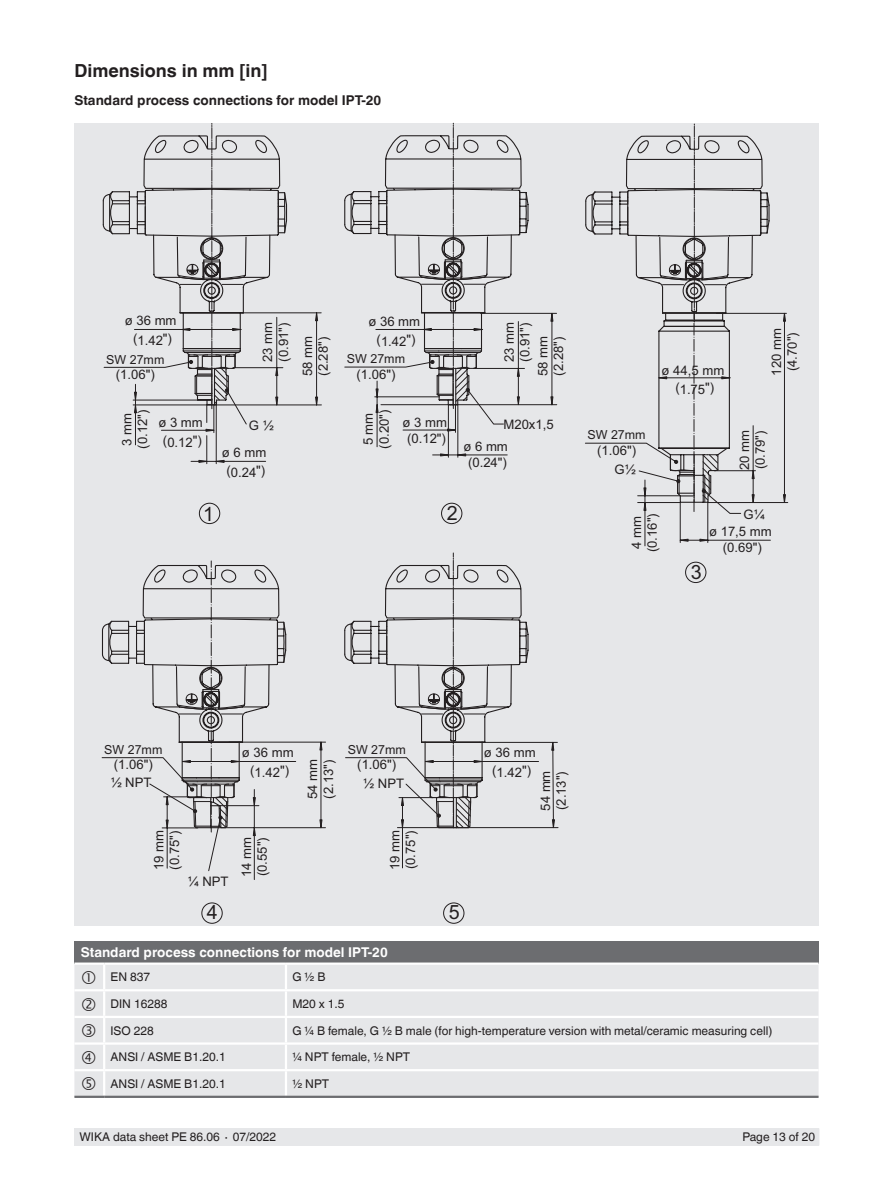
<style>
.page{position:relative;width:893px;height:1188px;background:#fff}
.page>*{position:absolute;margin:0;border:0;box-sizing:border-box;transform-origin:0 0}
.t1{font:19.65px "Arial";color:#231f20}
.t2{font:700 18px "Helvetica World";color:#231f20}
.t3{font:700 13.5px "Helvetica World";color:#231f20}
.t4{font:700 13.5px "Helvetica World";color:#fff}
.t5{font:13.2px/15.8px "Arial";color:#231f20}
.t6{font:13.05px "Arial";color:#231f20}
.t7{font:12.45px "Arial";color:#231f20}
.t8{font:12px "Helvetica World";color:#231f20}
</style>
<div class="page">
<div style="left:75px;top:1128px;width:744px;height:17px;background:#e6e7e9"></div>
<div style="left:74px;top:123px;width:745px;height:803px;background:#e6e7e9"></div>
<div style="left:685px;top:562px;width:21px;height:21px;border:1px solid #231f20;border-radius:50%"></div>
<div style="left:202px;top:903px;width:20px;height:21px;border:1px solid #231f20;border-radius:50%"></div>
<div style="left:443px;top:903px;width:21px;height:21px;border:1px solid #231f20;border-radius:50%"></div>
<hr style="left:316px;top:313px;width:1px;height:92px;background:#231f20">
<hr style="left:133px;top:405px;width:188px;height:1px;background:#231f20">
<hr style="left:242px;top:313px;width:79px;height:1px;background:#231f20">
<svg style="left:315px;top:397px;width:3px;height:8px"></svg>
<svg style="left:315px;top:312px;width:3px;height:9px"></svg>
<hr style="left:135px;top:400px;width:1px;height:45px;background:#231f20">
<hr style="left:216px;top:461px;width:50px;height:1px;background:#231f20">
<svg style="left:191px;top:460px;width:34px;height:3px"></svg>
<hr style="left:377px;top:405px;width:1px;height:42px;background:#231f20">
<hr style="left:458px;top:455px;width:49px;height:1px;background:#231f20">
<hr style="left:458px;top:405px;width:1px;height:52px;background:#231f20">
<hr style="left:448px;top:405px;width:1px;height:52px;background:#231f20">
<svg style="left:433px;top:453px;width:33px;height:4px"></svg>
<hr style="left:552px;top:313px;width:1px;height:92px;background:#231f20">
<hr style="left:381px;top:404px;width:176px;height:1px;background:#231f20">
<svg style="left:550px;top:396px;width:3px;height:9px"></svg>
<svg style="left:550px;top:314px;width:3px;height:8px"></svg>
<hr style="left:481px;top:313px;width:76px;height:1px;background:#231f20">
<hr style="left:708px;top:502px;width:80px;height:1px;background:#231f20">
<hr style="left:645px;top:503px;width:1px;height:43px;background:#231f20">
<hr style="left:680px;top:540px;width:90px;height:1px;background:#231f20">
<hr style="left:707px;top:503px;width:1px;height:40px;background:#231f20">
<hr style="left:680px;top:503px;width:1px;height:40px;background:#231f20">
<hr style="left:784px;top:313px;width:1px;height:190px;background:#231f20">
<hr style="left:716px;top:313px;width:70px;height:1px;background:#231f20">
<svg style="left:783px;top:494px;width:3px;height:8px"></svg>
<svg style="left:783px;top:313px;width:3px;height:9px"></svg>
<svg style="left:680px;top:539px;width:9px;height:3px"></svg>
<svg style="left:699px;top:539px;width:9px;height:3px"></svg>
<svg style="left:102px;top:123px;width:186px;height:310px"></svg>
<svg style="left:344px;top:123px;width:185px;height:309px"></svg>
<svg style="left:585px;top:124px;width:185px;height:390px"></svg>
<svg style="left:101px;top:561px;width:225px;height:319px"></svg>
<svg style="left:344px;top:553px;width:214px;height:276px"></svg>
<div style="left:74px;top:941px;width:745px;height:23px;background:#6c6d70"></div>
<div style="left:74px;top:965px;width:745px;height:131px;background:#e6e7e9"></div>
<hr style="left:74px;top:963px;width:30px;height:2px;background:#fff">
<hr style="left:104px;top:963px;width:182px;height:2px;background:#fff">
<hr style="left:103px;top:965px;width:2px;height:24px;background:#fff">
<hr style="left:286px;top:963px;width:533px;height:2px;background:#fff">
<hr style="left:285px;top:965px;width:2px;height:24px;background:#fff">
<hr style="left:74px;top:989px;width:30px;height:2px;background:#fff">
<hr style="left:104px;top:989px;width:182px;height:2px;background:#fff">
<hr style="left:103px;top:991px;width:2px;height:25px;background:#fff">
<hr style="left:286px;top:989px;width:533px;height:2px;background:#fff">
<hr style="left:285px;top:991px;width:2px;height:25px;background:#fff">
<hr style="left:74px;top:1016px;width:30px;height:2px;background:#fff">
<hr style="left:104px;top:1016px;width:182px;height:2px;background:#fff">
<hr style="left:103px;top:1018px;width:2px;height:24px;background:#fff">
<hr style="left:286px;top:1016px;width:533px;height:2px;background:#fff">
<hr style="left:285px;top:1018px;width:2px;height:24px;background:#fff">
<hr style="left:74px;top:1042px;width:30px;height:3px;background:#fff">
<hr style="left:104px;top:1042px;width:182px;height:3px;background:#fff">
<hr style="left:103px;top:1045px;width:2px;height:24px;background:#fff">
<hr style="left:286px;top:1042px;width:533px;height:3px;background:#fff">
<hr style="left:285px;top:1045px;width:2px;height:24px;background:#fff">
<hr style="left:74px;top:1069px;width:30px;height:2px;background:#fff">
<hr style="left:104px;top:1069px;width:182px;height:2px;background:#fff">
<hr style="left:103px;top:1071px;width:2px;height:25px;background:#fff">
<hr style="left:286px;top:1069px;width:533px;height:2px;background:#fff">
<hr style="left:285px;top:1071px;width:2px;height:25px;background:#fff">
<hr style="left:74px;top:1096px;width:30px;height:2px;background:#6c6d70">
<hr style="left:104px;top:1096px;width:182px;height:2px;background:#6c6d70">
<hr style="left:286px;top:1096px;width:533px;height:2px;background:#6c6d70">
<svg style="left:82px;top:971px;width:13px;height:13px"></svg>
<svg style="left:82px;top:997px;width:13px;height:14px"></svg>
<svg style="left:82px;top:1024px;width:13px;height:13px"></svg>
<svg style="left:82px;top:1051px;width:13px;height:13px"></svg>
<svg style="left:82px;top:1077px;width:13px;height:13px"></svg>
<h2 class="t2" style="left:74px;top:60px;width:194px">Dimensions in mm [in]</h2>
<p class="t3" style="left:74px;top:93px;width:308px">Standard process connections for model IPT-20</p>
<p class="t5" style="left:125px;top:311px;width:53px;line-height:19.5px;text-align:center">ø 36 mm (1.42")</p>
<p class="t7" style="left:106px;top:351px;width:60px">SW 27mm</p>
<p class="t5" style="left:116px;top:366px;width:40px">(1.06")</p>
<p class="t5" style="left:260px;top:362px;width:42px;rotate:-90deg">23 mm (0.91")</p>
<p class="t5" style="left:299px;top:376px;width:42px;rotate:-90deg">58 mm (2.28")</p>
<p class="t5" style="left:368px;top:312px;width:53px;line-height:19.5px;text-align:center">ø 36 mm (1.42")</p>
<p class="t7" style="left:347px;top:350px;width:60px">SW 27mm</p>
<p class="t5" style="left:356px;top:366px;width:40px">(1.06")</p>
<p class="t5" style="left:501px;top:362px;width:42px;rotate:-90deg">23 mm (0.91")</p>
<p class="t5" style="left:535px;top:376px;width:42px;rotate:-90deg">58 mm (2.28")</p>
<p class="t5" style="left:119px;top:449px;width:40px;rotate:-90deg">3 mm (0.12")</p>
<p class="t5" style="left:158px;top:413px;width:46px;line-height:19.5px;text-align:center">ø 3 mm (0.12")</p>
<p class="t5" style="left:249px;top:417px;width:26px">G ½</p>
<p class="t5" style="left:222px;top:443px;width:46px;line-height:19.5px;text-align:center">ø 6 mm (0.24")</p>
<p class="t5" style="left:360px;top:449px;width:40px;rotate:-90deg">5 mm (0.20")</p>
<p class="t5" style="left:402px;top:414px;width:46px;text-align:center">ø 3 mm (0.12")</p>
<p class="t6" style="left:503px;top:415px;width:52px">M20x1,5</p>
<p class="t5" style="left:463px;top:438px;width:46px;text-align:center">ø 6 mm (0.24")</p>
<h1 class="t1" style="left:203px;top:500px;width:12px">1</h1>
<h1 class="t1" style="left:447px;top:499px;width:12px">2</h1>
<p class="t7" style="left:587px;top:426px;width:60px">SW 27mm</p>
<p class="t5" style="left:597px;top:442px;width:40px">(1.06")</p>
<p class="t6" style="left:615px;top:460px;width:23px">G½</p>
<p class="t5" style="left:662px;top:360px;width:64px;line-height:19.5px;text-align:center">ø 44,5 mm (1.75")</p>
<p class="t5" style="left:769px;top:376px;width:49px;text-align:center;rotate:-90deg">120 mm (4.70")</p>
<p class="t5" style="left:736px;top:470px;width:42px;rotate:-90deg">20 mm (0.79")</p>
<p class="t5" style="left:629px;top:552px;width:40px;rotate:-90deg">4 mm (0.16")</p>
<h1 class="t1" style="left:691px;top:558px;width:12px">3</h1>
<p class="t6" style="left:743px;top:505px;width:23px">G¼</p>
<p class="t5" style="left:709px;top:524px;width:64px;text-align:center">ø 17,5 mm (0.69")</p>
<p class="t7" style="left:104px;top:741px;width:60px">SW 27mm</p>
<p class="t5" style="left:114px;top:757px;width:40px">(1.06")</p>
<p class="t5" style="left:111px;top:775px;width:42px">½ NPT</p>
<p class="t5" style="left:151px;top:870px;width:42px;rotate:-90deg">19 mm (0.75")</p>
<p class="t5" style="left:188px;top:873px;width:42px">¼ NPT</p>
<p class="t7" style="left:348px;top:741px;width:60px">SW 27mm</p>
<p class="t5" style="left:357px;top:757px;width:40px">(1.06")</p>
<p class="t5" style="left:242px;top:743px;width:53px;line-height:19.5px;text-align:center">ø 36 mm (1.42")</p>
<p class="t5" style="left:484px;top:743px;width:53px;line-height:19.5px;text-align:center">ø 36 mm (1.42")</p>
<p class="t5" style="left:305px;top:799px;width:42px;rotate:-90deg">54 mm (2.13")</p>
<p class="t5" style="left:363px;top:776px;width:42px">½ NPT</p>
<p class="t5" style="left:537px;top:811px;width:42px;rotate:-90deg">54 mm (2.13")</p>
<p class="t5" style="left:387px;top:870px;width:42px;rotate:-90deg">19 mm (0.75")</p>
<p class="t5" style="left:238px;top:877px;width:42px;rotate:-90deg">14 mm (0.55")</p>
<h1 class="t1" style="left:207px;top:899px;width:12px">4</h1>
<h1 class="t1" style="left:449px;top:899px;width:12px">5</h1>
<p class="t4" style="left:81px;top:945px;width:308px">Standard process connections for model IPT-20</p>
<p class="t8" style="left:111px;top:970px;width:41px">EN 837</p>
<p class="t8" style="left:292px;top:970px;width:35px">G 1/2 B</p>
<p class="t8" style="left:111px;top:997px;width:58px">DIN 16288</p>
<p class="t8" style="left:292px;top:997px;width:54px">M20 x 1.5</p>
<p class="t8" style="left:111px;top:1023px;width:45px">ISO 228</p>
<p class="t8" style="left:292px;top:1023px;width:481px">G ¼ B female, G ½ B male (for high-temperature version with metal/ceramic measuring cell)</p>
<p class="t8" style="left:111px;top:1050px;width:117px">ANSI / ASME B1.20.1</p>
<p class="t8" style="left:292px;top:1050px;width:119px">1/4 NPT female, 1/2 NPT</p>
<p class="t8" style="left:111px;top:1077px;width:117px">ANSI / ASME B1.20.1</p>
<p class="t8" style="left:292px;top:1077px;width:38px">1/2 NPT</p>
<p class="t8" style="left:80px;top:1130px;width:198px">WIKA data sheet PE 86.06 ∙ 07/2022</p>
<p class="t8" style="left:742px;top:1130px;width:74px">Page 13 of 20</p>
</div>
